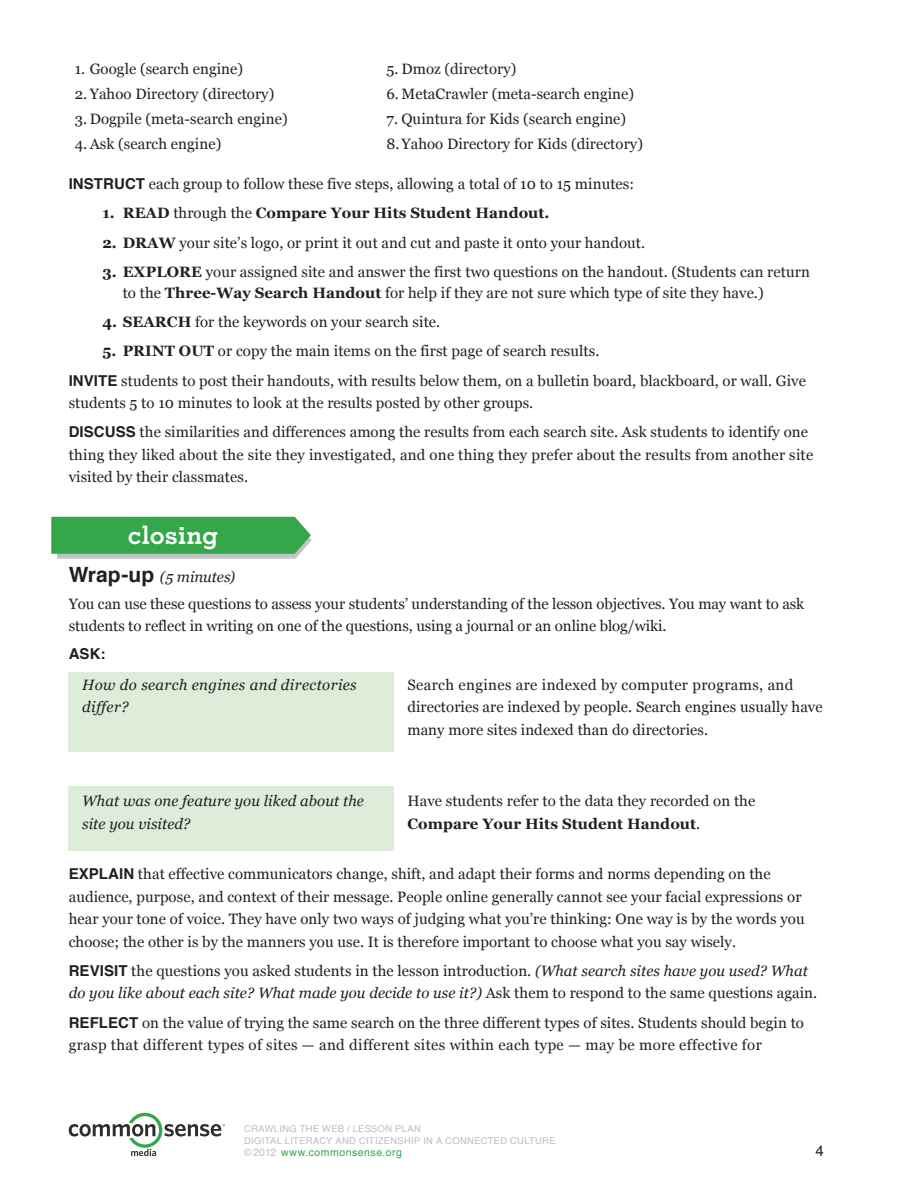
<style>
.page{position:relative;width:918px;height:1188px;background:#fff}
.page>*{position:absolute;margin:0;border:0;box-sizing:border-box;transform-origin:0 0}
.t1{font:700 25.5px "Geometric Slab 703 BT";letter-spacing:.02em;color:#fff}
.t2{font:15px/22.5px "Georgia";letter-spacing:.005em;color:#231f20}
.t3{font:15px/22.5px "Georgia";letter-spacing:.025em;color:#231f20}
.t4{font:italic 15px/22.5px "Georgia";letter-spacing:.005em;color:#231f20}
.t5{font:700 15px "Georgia";letter-spacing:.005em;color:#231f20}
.t6{font:italic 15px/22.5px "Georgia";letter-spacing:.025em;color:#231f20}
.t7{font:700 15px "Helvetica";color:#231f20}
.t8{font:15px "Helvetica";color:#231f20}
.t9{font:10.5px "Helvetica";letter-spacing:.045em;color:#33a749}
.t10{font:9.3px/12px "Helvetica";letter-spacing:.035em;color:#bcbdc0}
.s1{font-family:"Helvetica";font-weight:700}
.s2{font-weight:400}
.s3{font-weight:700}
.s4{font-family:"Helvetica";font-weight:700;font-size:21px}
.s5{font-style:italic}
.s6{color:#bcbdc0}
</style>
<div class="page">
<svg style="left:69px;top:1113px;width:156px;height:43px"></svg>
<div style="left:69px;top:786px;width:325px;height:65px;background:#deecda"></div>
<div style="left:69px;top:672px;width:325px;height:80px;background:#deecda"></div>
<svg style="left:51px;top:517px;width:261px;height:42px;background:#4bad5e"></svg>
<p class="t2" style="left:386px;top:57px;width:132px">5. Dmoz (directory)</p>
<p class="t2" style="left:386px;top:82px;width:249px">6. MetaCrawler (meta-search engine)</p>
<p class="t2" style="left:386px;top:106px;width:258px;line-height:25.2px">7. Quintura for Kids (search engine)<br>8.Yahoo Directory for Kids (directory)</p>
<p class="t2" style="left:69px;top:173px;width:567px"><span class="s1">INSTRUCT</span> each group to follow these five steps, allowing a total of 10 to 15 minutes:</p>
<p class="t5" style="left:102px;top:205px;width:449px">1. READ <span class="s2">through the</span> Compare Your Hits Student Handout.</p>
<p class="t2" style="left:102px;top:231px;width:544px"><span class="s3">2. DRAW</span> your site’s logo, or print it out and cut and paste it onto your handout.</p>
<p class="t2" style="left:123px;top:261px;width:689px;line-height:21px;text-indent:-20px"><span class="s3">3. EXPLORE</span> your assigned site and answer the first two questions on the handout. (Students can return to the <span class="s3">Three-Way Search Handout</span> for help if they are not sure which type of site they have.)</p>
<p class="t2" style="left:102px;top:311px;width:339px"><span class="s3">4. SEARCH</span> for the keywords on your search site.</p>
<p class="t2" style="left:69px;top:336px;width:739px;line-height:29.2px;text-indent:34px"><span class="s3">5. PRINT OUT</span> or copy the main items on the first page of search results.<br><span class="s1">INVITE</span> students to post their handouts, with results below them, on a bulletin board, blackboard, or wall. Give</p>
<p class="t2" style="left:69px;top:388px;width:741px;line-height:29.2px">students 5 to 10 minutes to look at the results posted by other groups.<br><span class="s1">DISCUSS</span> the similarities and differences among the results from each search site. Ask students to identify one</p>
<p class="t2" style="left:69px;top:443px;width:746px">thing they liked about the site they investigated, and one thing they prefer about the results from another site visited by their classmates.</p>
<p class="t2" style="left:75px;top:57px;width:170px">1. Google (search engine)</p>
<p class="t2" style="left:75px;top:82px;width:201px">2. Yahoo Directory (directory)</p>
<p class="t2" style="left:75px;top:106px;width:214px;line-height:25.2px">3. Dogpile (meta-search engine)<br>4.Ask (search engine)</p>
<h1 class="t1" style="left:128px;top:519px;width:92px">closing</h1>
<p class="t2" style="left:69px;top:563px;width:737px;line-height:26.8px"><span class="s4">Wrap-up</span> <span class="s5">(5 minutes)<br></span>You can use these questions to assess your students’ understanding of the lesson objectives. You may want to ask</p>
<p class="t2" style="left:69px;top:615px;width:599px">students to reflect in writing on one of the questions, using a journal or an online blog/wiki.</p>
<p class="t7" style="left:69px;top:647px;width:38px">ASK:</p>
<p class="t6" style="left:82px;top:673px;width:276px">How do search engines and directories differ?</p>
<p class="t2" style="left:407px;top:673px;width:417px">Search engines are indexed by computer programs, and directories are indexed by people. Search engines usually have many more sites indexed than do directories.</p>
<p class="t4" style="left:82px;top:790px;width:283px">What was one feature you liked about the site you visited?</p>
<p class="t2" style="left:407px;top:790px;width:349px">Have students refer to the data they recorded on the<br><span class="s3">Compare Your Hits Student Handout</span>.</p>
<p class="t2" style="left:69px;top:863px;width:738px"><span class="s1">EXPLAIN</span> that effective communicators change, shift, and adapt their forms and norms depending on the audience, purpose, and context of their message. People online generally cannot see your facial expressions or hear your tone of voice. They have only two ways of judging what you’re thinking: One way is by the words you choose; the other is by the manners you use. It is therefore important to choose what you say wisely.</p>
<p class="t2" style="left:69px;top:960px;width:750px"><span class="s1">REVISIT</span> the questions you asked students in the lesson introduction. <span class="s5">(What search sites have you used? What do you like about each site? What made you decide to use it?)</span> Ask them to respond to the same questions again.</p>
<p class="t3" style="left:69px;top:1011px;width:737px"><span class="s1">REFLECT</span> on the value of trying the same search on the three different types of sites. Students should begin to grasp that different types of sites — and different sites within each type — may be more effective for</p>
<p class="t10" style="left:244px;top:1124px;width:313px">CRAWLING THE WEB / LESSON PLAN<br>DIGITAL LITERACY AND CITIZENSHIP IN A CONNECTED CULTURE</p>
<p class="t9" style="left:244px;top:1148px;width:159px"><span class="s6">©2012</span> www.commonsense.org</p>
<p class="t8" style="left:815px;top:1144px;width:10px">4</p>
</div>
